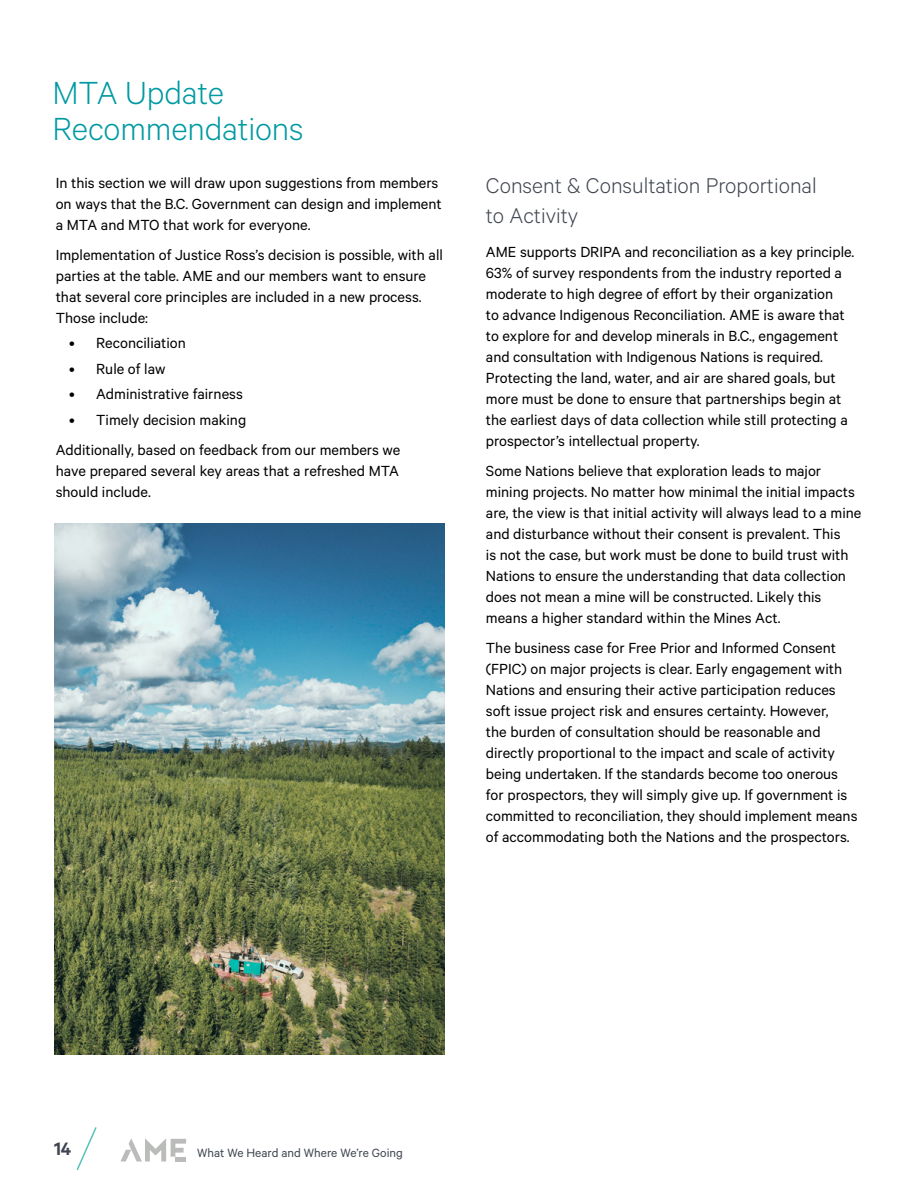
<style>
.page{position:relative;width:918px;height:1188px;background:#fff}
.page>*{position:absolute;margin:0;border:0;box-sizing:border-box;transform-origin:0 0}
.t1{font:300 36px/36px "Calibre";letter-spacing:-.005em;color:#019aa2}
.t2{font:300 24px/30px "Calibre";color:#3f454f}
.t3{font:600 20.25px "Calibre";color:#3f454f}
.t4{font:16.5px/21px "Calibre";color:#000}
.t5{font:13.5px "Calibre";color:#3f454f}
</style>
<div class="page">
<svg style="left:121px;top:1138px;width:65px;height:23px"></svg>
<hr style="left:175px;top:1157px;width:11px;height:4px;background:#babcb9">
<svg style="left:76px;top:1127px;width:21px;height:44px"></svg>
<img style="left:55px;top:524px;width:390px;height:530px">
<h1 class="t1" style="left:52px;top:74px;width:252px">MTA Update<br>Recommendations</h1>
<p class="t4" style="left:56px;top:172px;width:388px">In this section we will draw upon suggestions from members on ways that the B.C. Government can design and implement a MTA and MTO that work for everyone.</p>
<p class="t4" style="left:56px;top:244px;width:389px">Implementation of Justice Ross’s decision is possible, with all parties at the table. AME and our members want to ensure that several core principles are included in a new process.<br>Those include:</p>
<p class="t4" style="left:69px;top:332px;width:118px">• Reconciliation</p>
<p class="t4" style="left:69px;top:358px;width:98px">• Rule of law</p>
<p class="t4" style="left:69px;top:383px;width:175px">• Administrative fairness</p>
<p class="t4" style="left:56px;top:404px;width:346px;line-height:30px;text-indent:14px">• Timely decision making<br>Additionally, based on feedback from our members we</p>
<p class="t4" style="left:56px;top:460px;width:345px">have prepared several key areas that a refreshed MTA should include.</p>
<h2 class="t2" style="left:486px;top:169px;width:332px">Consent &amp; Consultation Proportional to Activity</h2>
<p class="t4" style="left:486px;top:241px;width:370px">AME supports DRIPA and reconciliation as a key principle.<br>63% of survey respondents from the industry reported a moderate to high degree of effort by their organization<br>to advance Indigenous Reconciliation. AME is aware that to explore for and develop minerals in B.C., engagement and consultation with Indigenous Nations is required.<br>Protecting the land, water, and air are shared goals, but more must be done to ensure that partnerships begin at the earliest days of data collection while still protecting a prospector’s intellectual property.</p>
<p class="t4" style="left:486px;top:460px;width:377px">Some Nations believe that exploration leads to major mining projects. No matter how minimal the initial impacts are, the view is that initial activity will always lead to a mine and disturbance without their consent is prevalent. This<br>is not the case, but work must be done to build trust with Nations to ensure the understanding that data collection does not mean a mine will be constructed. Likely this means a higher standard within the Mines Act.</p>
<p class="t4" style="left:486px;top:637px;width:373px">The business case for Free Prior and Informed Consent (FPIC) on major projects is clear. Early engagement with Nations and ensuring their active participation reduces soft issue project risk and ensures certainty. However,<br>the burden of consultation should be reasonable and directly proportional to the impact and scale of activity being undertaken. If the standards become too onerous for prospectors, they will simply give up. If government is committed to reconciliation, they should implement means of accommodating both the Nations and the prospectors.</p>
<p class="t3" style="left:54px;top:1136px;width:19px">14</p>
<p class="t5" style="left:197px;top:1145px;width:207px">What We Heard and Where We’re Going</p>
</div>
